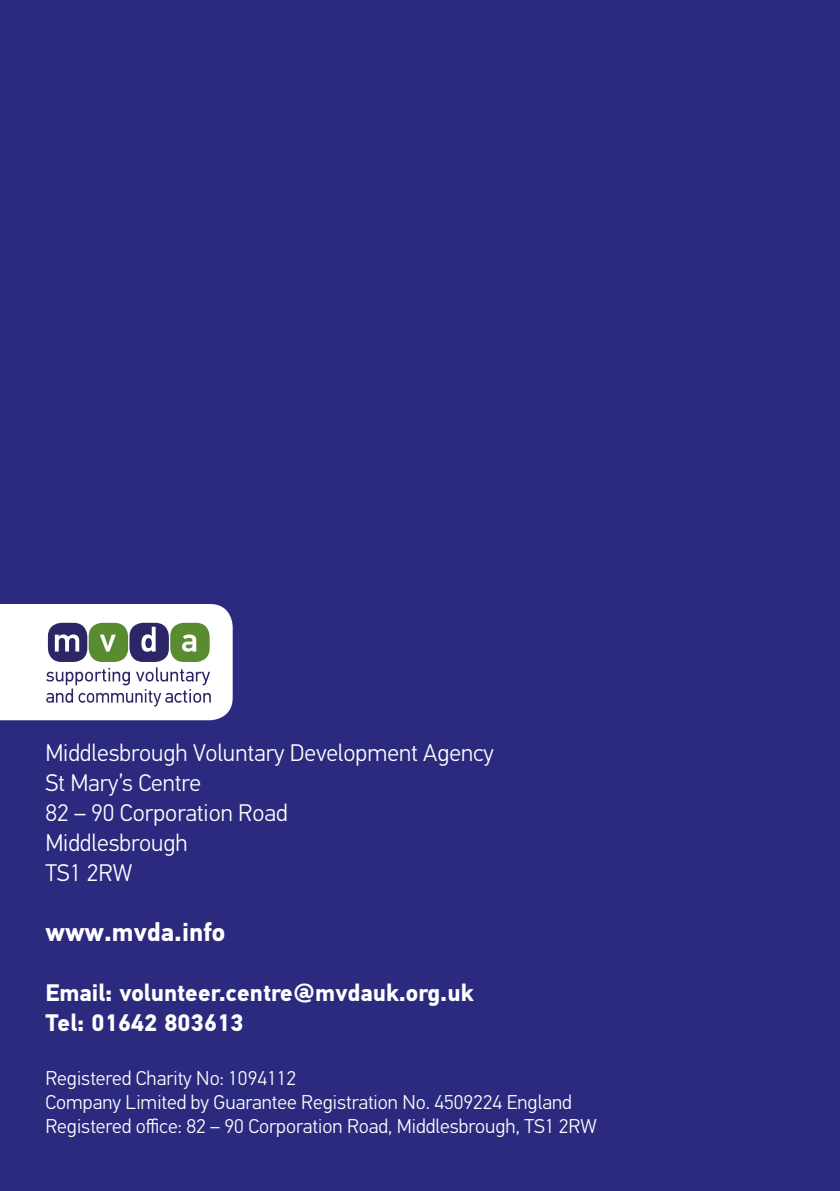
<style>
.page{position:relative;width:840px;height:1191px;background:#fff}
.page>*{position:absolute;margin:0;border:0;box-sizing:border-box;transform-origin:0 0}
.t1{font:700 26px "PF Din Text Pro";color:#fff}
.t2{font:300 24px/30px "PF Din Text Pro";color:#fff}
.t3{font:700 24px/30px "PF Din Text Pro";color:#fff}
.t4{font:300 20px/24px "PF Din Text Pro";color:#fff}
</style>
<div class="page">
<div style="left:0;top:0;width:839px;height:1191px;background:#2b2a7f"></div>
<svg style="left:0;top:604px;width:232px;height:116px;background:#d1d5d6"></svg>
<p class="t2" style="left:45px;top:738px;width:449px">Middlesbrough Voluntary Development Agency<br>St Mary’s Centre<br>82 – 90 Corporation Road<br>Middlesbrough<br>TS1 2RW</p>
<h1 class="t1" style="left:45px;top:916px;width:181px">www.mvda.info</h1>
<p class="t3" style="left:45px;top:978px;width:429px">Email: volunteer.centre@mvdauk.org.uk<br>Tel: 01642 803613</p>
<p class="t4" style="left:45px;top:1066px;width:552px">Registered Charity No: 1094112<br>Company Limited by Guarantee Registration No. 4509224 England<br>Registered office: 82 – 90 Corporation Road, Middlesbrough, TS1 2RW</p>
</div>
